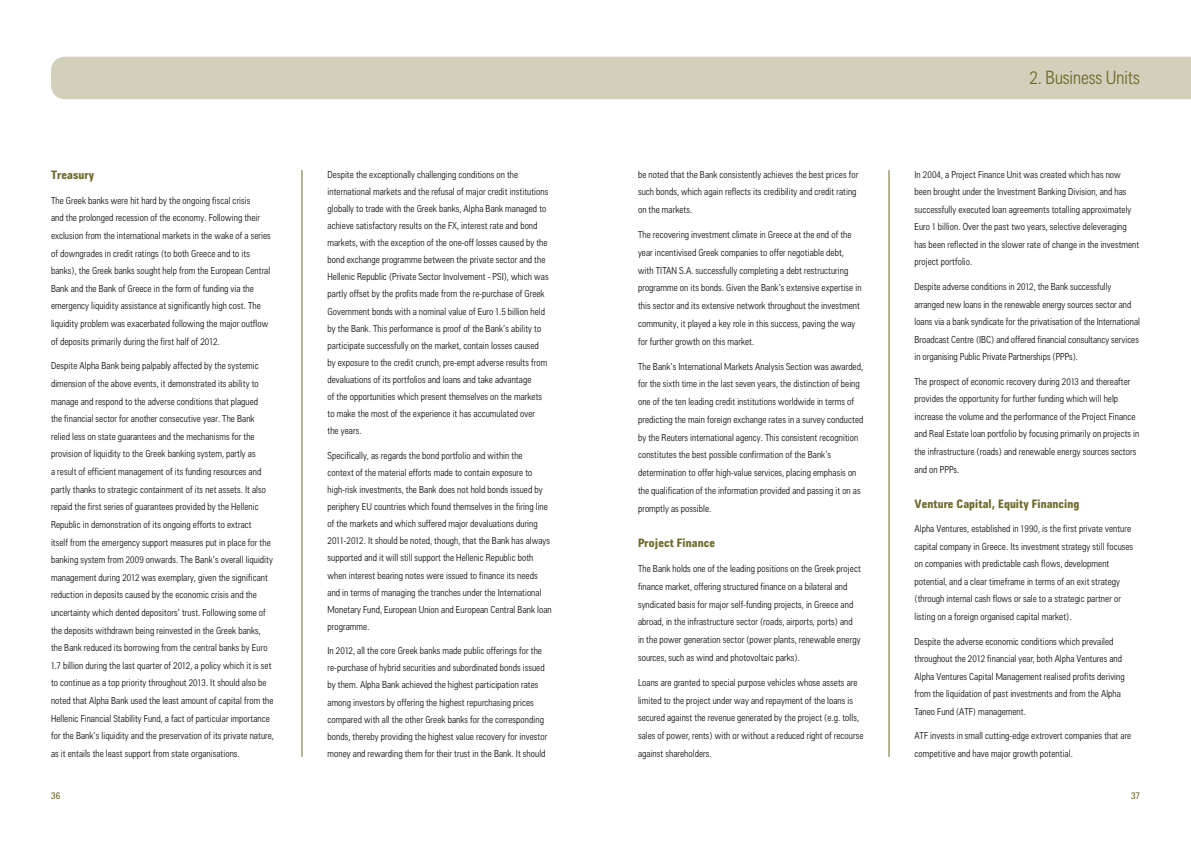
<style>
.page{position:relative;width:1191px;height:842px;background:#fff}
.page>*{position:absolute;margin:0;border:0;box-sizing:border-box;transform-origin:0 0}
.t1{font:300 19px "Alpha Bank Sans Cond";letter-spacing:-.005em;color:#6f6a2a}
.t2{font:700 12px "Alpha Bank Sans Cond";letter-spacing:.005em;color:#6f6a2a}
.t3{font:300 10px/17.1px "Alpha Bank Sans Cond";letter-spacing:.005em;color:#141314}
.t4{font:10px "Alpha Bank Sans Cond";color:#6f6a2a}
</style>
<div class="page">
<div style="left:51px;top:57px;width:1140px;height:42px;background:#d2cfbb"></div>
<hr style="left:302px;top:170px;width:1px;height:587px;background:#6f6a2a">
<hr style="left:888px;top:170px;width:1px;height:587px;background:#6f6a2a">
<p class="t2" style="left:51px;top:171px;width:45px">Treasury</p>
<p class="t3" style="left:51px;top:193px;width:221px;line-height:17.6px">The Greek banks were hit hard by the ongoing fiscal crisis<br>and the prolonged recession of the economy. Following their exclusion from the international markets in the wake of a series of downgrades in credit ratings (to both Greece and to its banks), the Greek banks sought help from the European Central Bank and the Bank of Greece in the form of funding via the emergency liquidity assistance at significantly high cost. The liquidity problem was exacerbated following the major outflow of deposits primarily during the first half of 2012.</p>
<p class="t3" style="left:51px;top:358px;width:224px;line-height:17.6px">Despite Alpha Bank being palpably affected by the systemic dimension of the above events, it demonstrated its ability to manage and respond to the adverse conditions that plagued<br>the financial sector for another consecutive year. The Bank relied less on state guarantees and the mechanisms for the provision of liquidity to the Greek banking system, partly as<br>a result of efficient management of its funding resources and partly thanks to strategic containment of its net assets. It also repaid the first series of guarantees provided by the Hellenic Republic in demonstration of its ongoing efforts to extract<br>itself from the emergency support measures put in place for the banking system from 2009 onwards. The Bank’s overall liquidity management during 2012 was exemplary, given the significant reduction in deposits caused by the economic crisis and the uncertainty which dented depositors’ trust. Following some of the deposits withdrawn being reinvested in the Greek banks, the Bank reduced its borrowing from the central banks by Euro 1.7 billion during the last quarter of 2012, a policy which it is set to continue as a top priority throughout 2013. It should also be noted that Alpha Bank used the least amount of capital from the Hellenic Financial Stability Fund, a fact of particular importance for the Bank’s liquidity and the preservation of its private nature, as it entails the least support from state organisations.</p>
<p class="t3" style="left:327px;top:167px;width:223px">Despite the exceptionally challenging conditions on the international markets and the refusal of major credit institutions globally to trade with the Greek banks, Alpha Bank managed to achieve satisfactory results on the FX, interest rate and bond markets, with the exception of the one-off losses caused by the bond exchange programme between the private sector and the Hellenic Republic (Private Sector Involvement - PSI), which was partly offset by the profits made from the re-purchase of Greek Government bonds with a nominal value of Euro 1.5 billion held by the Bank. This performance is proof of the Bank’s ability to participate successfully on the market, contain losses caused by exposure to the credit crunch, pre-empt adverse results from devaluations of its portfolios and loans and take advantage<br>of the opportunities which present themselves on the markets to make the most of the experience it has accumulated over the years.</p>
<p class="t3" style="left:327px;top:448px;width:226px">Specifically, as regards the bond portfolio and within the<br>context of the material efforts made to contain exposure to high-risk investments, the Bank does not hold bonds issued by periphery EU countries which found themselves in the firing line of the markets and which suffered major devaluations during 2011-2012. It should be noted, though, that the Bank has always supported and it will still support the Hellenic Republic both when interest bearing notes were issued to finance its needs and in terms of managing the tranches under the International Monetary Fund, European Union and European Central Bank loan programme.</p>
<p class="t3" style="left:327px;top:643px;width:221px">In 2012, all the core Greek banks made public offerings for the re-purchase of hybrid securities and subordinated bonds issued by them. Alpha Bank achieved the highest participation rates among investors by offering the highest repurchasing prices compared with all the other Greek banks for the corresponding bonds, thereby providing the highest value recovery for investor money and rewarding them for their trust in the Bank. It should</p>
<p class="t3" style="left:638px;top:166px;width:222px;line-height:17.8px">be noted that the Bank consistently achieves the best prices for such bonds, which again reflects its credibility and credit rating on the markets.</p>
<p class="t3" style="left:638px;top:227px;width:225px;line-height:17.8px">The recovering investment climate in Greece at the end of the year incentivised Greek companies to offer negotiable debt, with TITAN S.A. successfully completing a debt restructuring programme on its bonds. Given the Bank’s extensive expertise in this sector and its extensive network throughout the investment community, it played a key role in this success, paving the way for further growth on this market.</p>
<p class="t3" style="left:638px;top:358px;width:227px;line-height:17.8px">The Bank’s International Markets Analysis Section was awarded, for the sixth time in the last seven years, the distinction of being one of the ten leading credit institutions worldwide in terms of predicting the main foreign exchange rates in a survey conducted by the Reuters international agency. This consistent recognition constitutes the best possible confirmation of the Bank’s determination to offer high-value services, placing emphasis on the qualification of the information provided and passing it on as promptly as possible.</p>
<p class="t2" style="left:638px;top:539px;width:79px">Project Finance</p>
<p class="t3" style="left:638px;top:561px;width:224px;line-height:17.8px">The Bank holds one of the leading positions on the Greek project finance market, offering structured finance on a bilateral and syndicated basis for major self-funding projects, in Greece and abroad, in the infrastructure sector (roads, airports, ports) and in the power generation sector (power plants, renewable energy sources, such as wind and photovoltaic parks).</p>
<p class="t3" style="left:638px;top:675px;width:227px;line-height:17.8px">Loans are granted to special purpose vehicles whose assets are limited to the project under way and repayment of the loans is secured against the revenue generated by the project (e.g. tolls, sales of power, rents) with or without a reduced right of recourse against shareholders.</p>
<h1 class="t1" style="left:1029px;top:70px;width:112px">2. Business Units</h1>
<p class="t3" style="left:914px;top:167px;width:226px;line-height:17.5px">In 2004, a Project Finance Unit was created which has now been brought under the Investment Banking Division, and has successfully executed loan agreements totalling approximately Euro 1 billion. Over the past two years, selective deleveraging has been reflected in the slower rate of change in the investment project portfolio.</p>
<p class="t3" style="left:914px;top:279px;width:227px;line-height:17.5px">Despite adverse conditions in 2012, the Bank successfully arranged new loans in the renewable energy sources sector and loans via a bank syndicate for the privatisation of the International Broadcast Centre (IBC) and offered financial consultancy services in organising Public Private Partnerships (PPPs).</p>
<p class="t3" style="left:914px;top:374px;width:226px;line-height:17.5px">The prospect of economic recovery during 2013 and thereafter provides the opportunity for further funding which will help increase the volume and the performance of the Project Finance and Real Estate loan portfolio by focusing primarily on projects in the infrastructure (roads) and renewable energy sources sectors and on PPPs.</p>
<p class="t2" style="left:914px;top:499px;width:166px">Venture Capital, Equity Financing</p>
<p class="t3" style="left:914px;top:521px;width:220px;line-height:17.5px">Alpha Ventures, established in 1990, is the first private venture capital company in Greece. Its investment strategy still focuses on companies with predictable cash flows, development potential, and a clear timeframe in terms of an exit strategy (through internal cash flows or sale to a strategic partner or listing on a foreign organised capital market).</p>
<p class="t3" style="left:914px;top:634px;width:212px;line-height:17.5px">Despite the adverse economic conditions which prevailed throughout the 2012 financial year, both Alpha Ventures and Alpha Ventures Capital Management realised profits deriving from the liquidation of past investments and from the Alpha Taneo Fund (ATF) management.</p>
<p class="t3" style="left:914px;top:728px;width:218px;line-height:17.5px">ATF invests in small cutting-edge extrovert companies that are competitive and have major growth potential.</p>
<p class="t4" style="left:51px;top:792px;width:11px">36</p>
<p class="t4" style="left:1131px;top:792px;width:10px">37</p>
</div>
